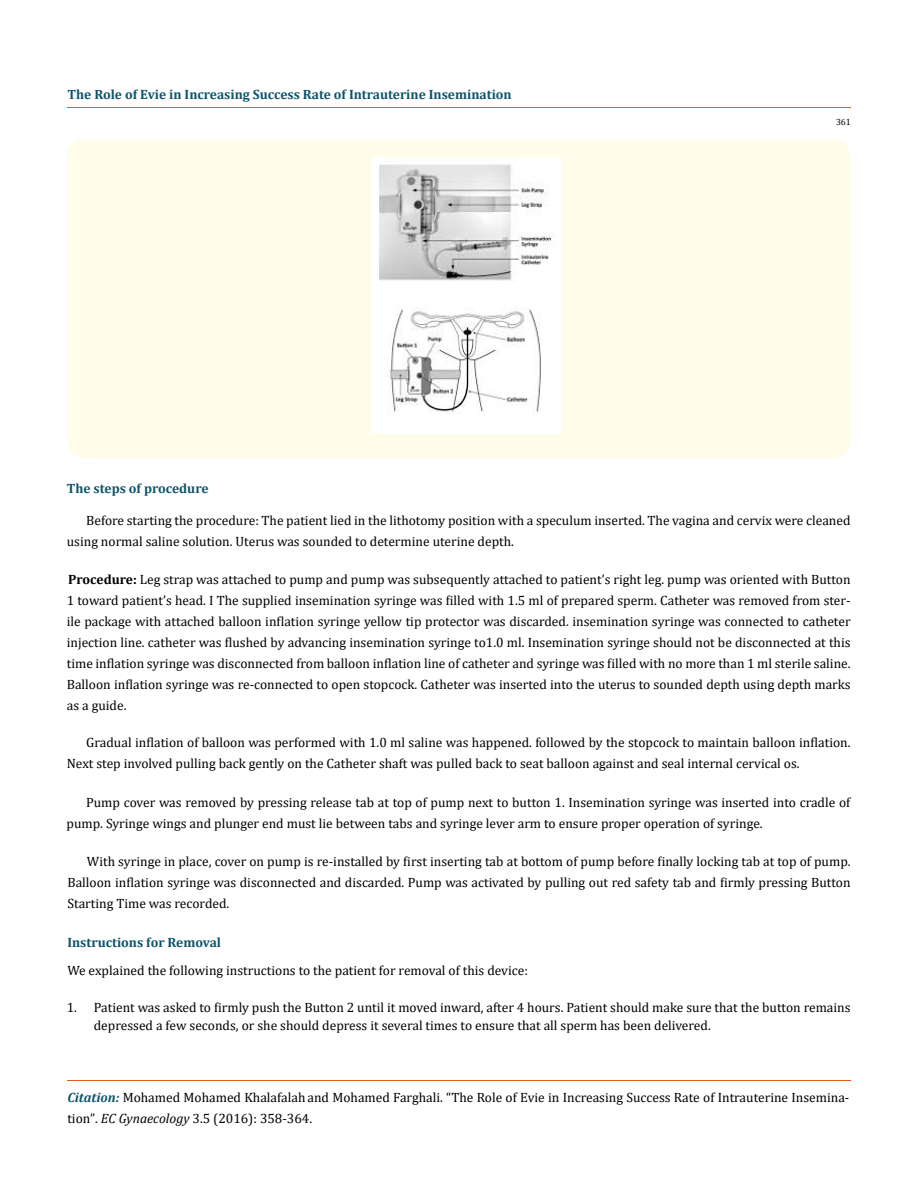
<style>
.page{position:relative;width:917px;height:1190px;background:#fff}
.page>*{position:absolute;margin:0;border:0;box-sizing:border-box;transform-origin:0 0}
.t1{font:13.5px/21px "Cambria";color:#000}
.t2{font:700 13.5px "Cambria";color:#0e546a}
.t3{font:9px "Cambria";color:#000}
.s1{font-weight:700}
.s2{font-weight:700;font-style:italic;color:#0e546a}
.s3{font-size:13.35px}
.s4{font-style:italic}
</style>
<div class="page">
<hr style="left:67px;top:107px;width:783px;height:1px;background:#e05d1a">
<hr style="left:67px;top:1080px;width:783px;height:1px;background:#e05d1a">
<div style="left:67px;top:139px;width:783px;height:319px;background:#fffde9;border-radius:18px"></div>
<img style="left:371px;top:157px;width:190px;height:276px">
<p class="t2" style="left:68px;top:85px;width:445px">The Role of Evie in Increasing Success Rate of Intrauterine Insemination</p>
<p class="t3" style="left:836px;top:117px;width:16px">361</p>
<p class="t2" style="left:67px;top:478px;width:143px">The steps of procedure</p>
<p class="t1" style="left:67px;top:510px;width:785px;text-indent:19px">Before starting the procedure: The patient lied in the lithotomy position with a speculum inserted. The vagina and cervix were cleaned using normal saline solution. Uterus was sounded to determine uterine depth.</p>
<p class="t1" style="left:67px;top:569px;width:785px;text-align:justify"><span class="s1">Procedure:</span> Leg strap was attached to pump and pump was subsequently attached to patient’s right leg. pump was oriented with Button 1 toward patient’s head. I The supplied insemination syringe was filled with 1.5 ml of prepared sperm. Catheter was removed from ster&shy;ile package with attached balloon inflation syringe yellow tip protector was discarded. insemination syringe was connected to catheter injection line. catheter was flushed by advancing insemination syringe to1.0 ml. Insemination syringe should not be disconnected at this time inflation syringe was disconnected from balloon inflation line of catheter and syringe was filled with no more than 1 ml sterile saline.<br>Balloon inflation syringe was re-connected to open stopcock. Catheter was inserted into the uterus to sounded depth using depth marks as a guide.</p>
<p class="t1" style="left:67px;top:732px;width:785px;text-indent:19px">Gradual inflation of balloon was performed with 1.0 ml saline was happened. followed by the stopcock to maintain balloon inflation.<br>Next step involved pulling back gently on the Catheter shaft was pulled back to seat balloon against and seal internal cervical os.</p>
<p class="t1" style="left:67px;top:791px;width:785px;text-indent:19px">Pump cover was removed by pressing release tab at top of pump next to button 1. Insemination syringe was inserted into cradle of pump. Syringe wings and plunger end must lie between tabs and syringe lever arm to ensure proper operation of syringe.</p>
<p class="t1" style="left:67px;top:851px;width:784px;text-align:justify;text-indent:19px">With syringe in place, cover on pump is re-installed by first inserting tab at bottom of pump before finally locking tab at top of pump.<br>Balloon inflation syringe was disconnected and discarded. Pump was activated by pulling out red safety tab and firmly pressing Button Starting Time was recorded.</p>
<p class="t2" style="left:67px;top:933px;width:155px">Instructions for Removal</p>
<p class="t1" style="left:67px;top:960px;width:462px">We explained the following instructions to the patient for removal of this device:</p>
<p class="t1" style="left:94px;top:998px;width:758px;line-height:18px;text-indent:-27px">1. Patient was asked to firmly push the Button 2 until it moved inward, after 4 hours. Patient should make sure that the button remains depressed a few seconds, or she should depress it several times to ensure that all sperm has been delivered.</p>
<p class="t1" style="left:67px;top:1086px;width:783px"><span class="s2">Citation:</span> Mohamed Mohamed Khalafalah and Mohamed Farghali. “The Role of Evie in Increasing Success Rate of Intrauterine Insemina&shy;tion”<span class="s3">.</span> <span class="s4">EC Gynaecology</span> <span class="s3">3</span>.5 (2016): 358-364.</p>
</div>
